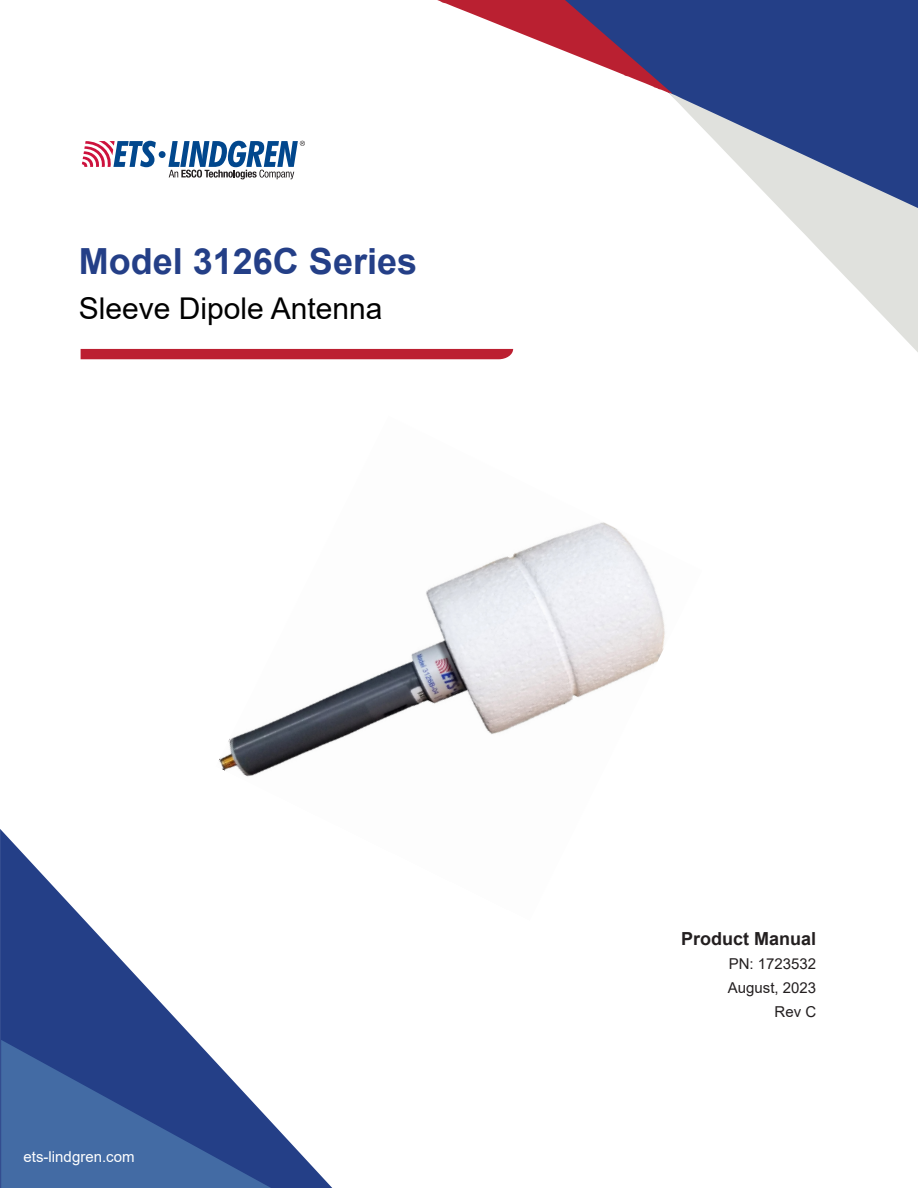
<style>
.page{position:relative;width:918px;height:1188px;background:#fff}
.page>*{position:absolute;margin:0;border:0;box-sizing:border-box;transform-origin:0 0}
.TOC_2{font:700 36px "Arial";color:#243f87}
.TOC_2-2{font:30px "Arial";color:#000}
.TOC_2-3{font:700 18px "Arial";color:#231f20}
.TOC_2-4{font:15px "Arial";color:#231f20}
.TOC_2-5{font:15px "Arial";color:#fff}
</style>
<div class="page">
<img style="left:218px;top:522px;width:447px;height:255px">
<svg style="left:0;top:829px;width:332px;height:359px"></svg>
<div style="left:159px;top:151px;width:7px;height:7px;background:#01478d;border-radius:50%"></div>
<svg style="left:82px;top:141px;width:74px;height:26px"></svg>
<svg style="left:168px;top:141px;width:137px;height:38px"></svg>
<div style="left:81px;top:349px;width:432px;height:10px;background:#bc1f31"></div>
<div style="left:672px;top:0;width:246px;height:93px;background:#243f87"></div>
<svg style="left:437px;top:0;width:235px;height:93px"></svg>
<svg style="left:669px;top:93px;width:249px;height:259px"></svg>
<svg style="left:1px;top:1040px;width:270px;height:148px;background:#43629e"></svg>
<p class="TOC_2" style="left:79px;top:236px;width:340px">Model 3126C Series</p>
<p class="TOC_2-2" style="left:79px;top:288px;width:305px">Sleeve Dipole Antenna</p>
<p class="TOC_2-5" style="left:24px;top:1146px;width:112px">ets-lindgren.com</p>
<p class="TOC_2-3" style="left:681px;top:926px;width:137px">Product Manual</p>
<p class="TOC_2-4" style="left:729px;top:954px;width:89px">PN: 1723532</p>
<p class="TOC_2-4" style="left:728px;top:978px;width:90px">August, 2023</p>
<p class="TOC_2-4" style="left:775px;top:1002px;width:43px">Rev C</p>
</div>
